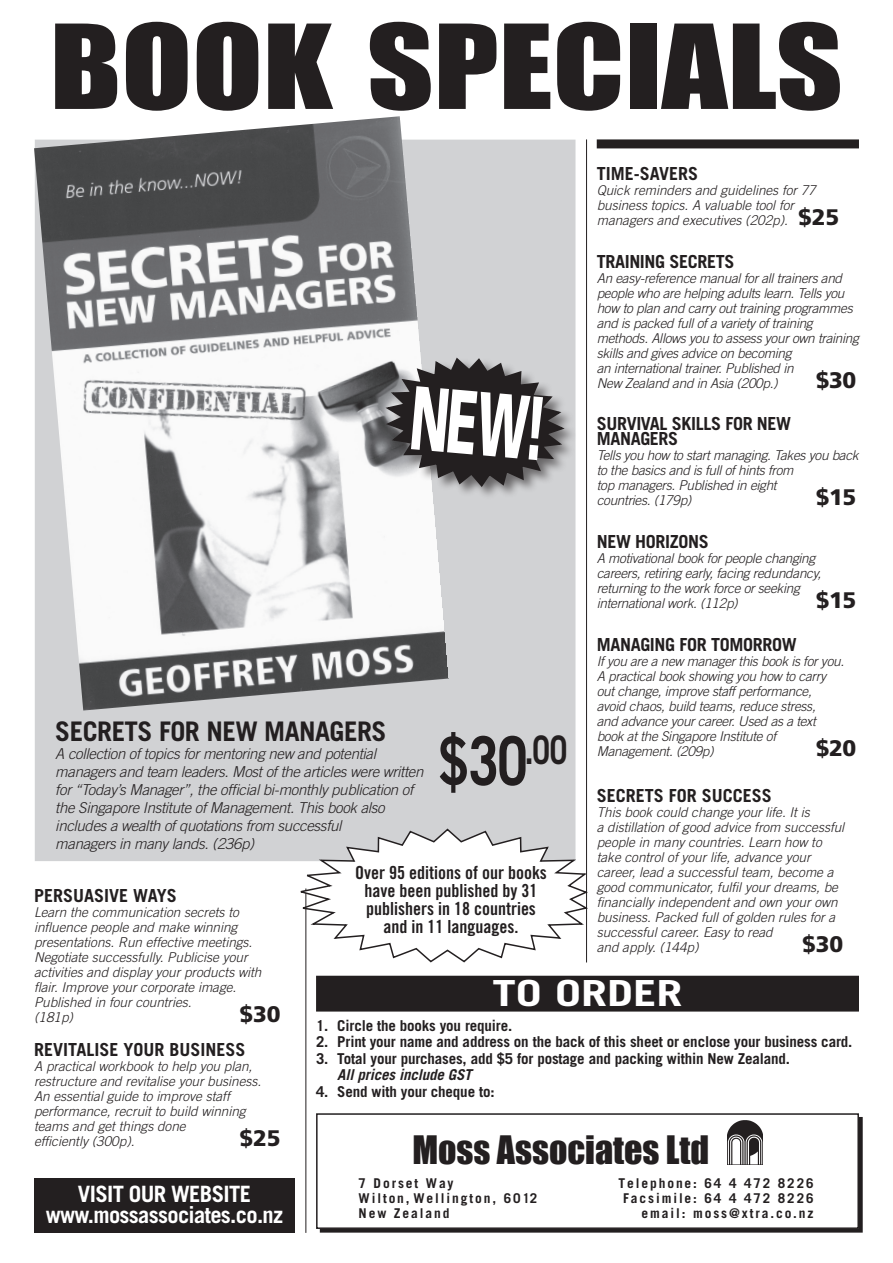
<style>
.page{position:relative;width:893px;height:1263px;background:#fff}
.page>*{position:absolute;margin:0;border:0;box-sizing:border-box;transform-origin:0 0}
.t1{font:108px "Impact";color:#231f20;scale:1.2 1}
.t2{font:700 67.5px "Trade Gothic";color:#231f20;scale:.8 1}
.t3{font:36px "Impact";color:#231f20}
.t4{font:700 36px "Trade Gothic";color:#fff;scale:1.3 1}
.t5{font:700 27px "Trade Gothic";letter-spacing:-.02em;color:#231f20}
.t6{font:700 22.5px/21px "Trade Gothic";letter-spacing:-.03em;color:#fff}
.t7{font:900 22.5px "Frutiger";letter-spacing:-.02em;color:#231f20}
.t8{font:18px/18px "Trade Gothic Bold Cond Twenty";color:#231f20;text-align:center}
.t9{font:700 18px "Trade Gothic";letter-spacing:-.02em;color:#231f20}
.t10{font:700 18px "Trade Gothic";color:#231f20}
.t11{font:italic 300 15px/18px "Trade Gothic";letter-spacing:-.02em;color:#231f20}
.t12{font:700 15px "Trade Gothic";letter-spacing:-.01em;color:#231f20}
.t13{font:italic 700 15px "Trade Gothic";letter-spacing:-.01em;color:#231f20}
.t14{font:italic 300 13.5px/15px "Trade Gothic";color:#231f20}
.t15{font:italic 300 13.5px/15px "Trade Gothic";letter-spacing:-.02em;color:#231f20}
.t16{font:700 13.5px "Trade Gothic";letter-spacing:.14em;color:#231f20}
.s1{font-family:"Frutiger";font-weight:900;font-style:normal;font-size:22.5px}
</style>
<div class="page">
<div style="left:35px;top:140px;width:540px;height:721px;background:#d1d2d4"></div>
<div style="left:34px;top:1179px;width:261px;height:54px;background:#231f20"></div>
<hr style="left:305px;top:888px;width:1px;height:345px;background:#231f20">
<hr style="left:586px;top:139px;width:1px;height:823px;background:#231f20">
<div style="left:320px;top:1117px;width:543px;height:115px;border:2px solid #231f20"></div>
<div style="left:317px;top:1114px;width:541px;height:114px;background:#fff"></div>
<div style="left:316px;top:1113px;width:543px;height:116px;border:2px solid #231f20"></div>
<div style="left:597px;top:139px;width:262px;height:9px;background:#231f20"></div>
<div style="left:317px;top:976px;width:541px;height:35px;background:#231f20"></div>
<img style="left:727px;top:1120px;width:36px;height:45px">
<svg style="left:300px;top:827px;width:288px;height:137px"></svg>
<img style="left:34px;top:116px;width:415px;height:594px">
<div style="left:385px;top:357px;width:193px;height:143px;background:#231f20;opacity:.6"></div>
<svg style="left:379px;top:346px;width:192px;height:152px"></svg>
<h1 class="t1" style="left:50px;top:0;width:662px">BOOK SPECIALS</h1>
<h3 class="t10" style="left:597px;top:162px;width:103px">TIME-SAVERS</h3>
<p class="t14" style="left:597px;top:182px;width:244px">Quick reminders and guidelines for 77 business topics. A valuable tool for managers and executives (202p). <span class="s1">$25</span></p>
<h3 class="t9" style="left:597px;top:250px;width:139px">TRAINING SECRETS</h3>
<p class="t15" style="left:597px;top:270px;width:264px">An easy-reference manual for all trainers and people who are helping adults learn. Tells you how to plan and carry out training programmes and is packed full of a variety of training methods. Allows you to assess your own training skills and gives advice on becoming<br>an international trainer. Published in<br>New Zealand and in Asia (200p.)</p>
<h3 class="t7" style="left:816px;top:366px;width:42px">$30</h3>
<h3 class="t9" style="left:597px;top:413px;width:40px">Surviva</h3>
<h3 class="t9" style="left:660px;top:413px;width:130px">l Skills for New</h3>
<h3 class="t9" style="left:597px;top:428px;width:25px">Manag</h3>
<h3 class="t9" style="left:650px;top:428px;width:28px">ers</h3>
<p class="t15" style="left:597px;top:448px;width:263px">Tells you how to start managing. Takes you back to the basics and is full of hints from<br>top managers. Published in eight<br>countries. (179p)</p>
<h3 class="t7" style="left:816px;top:484px;width:42px">$15</h3>
<h3 class="t9" style="left:597px;top:531px;width:102px">New Horizons</h3>
<p class="t15" style="left:597px;top:551px;width:226px">A motivational book for people changing careers, retiring early, facing redundancy, returning to the work force or seeking international work. (112p)</p>
<h3 class="t7" style="left:816px;top:587px;width:42px">$15</h3>
<h3 class="t9" style="left:597px;top:633px;width:24px">Managing</h3>
<h3 class="t9" style="left:680px;top:633px;width:116px">for Tomorrow</h3>
<p class="t15" style="left:597px;top:653px;width:249px">If you are a new manager this book is for you.<br>A practical book showing you how to carry out change, improve staff performance,<br>avoid chaos, build teams, reduce stress,<br>and advance your career. Used as a text book at the Singapore Institute of Management. (209p)</p>
<h3 class="t5" style="left:55px;top:715px;width:333px">SECRETS FOR NEW MANAGERS</h3>
<p class="t11" style="left:55px;top:744px;width:370px">A collection of topics for mentoring new and potential managers and team leaders. Most of the articles were written for “Today’s Manager”, the official bi-monthly publication of the Singapore Institute of Management. This book also includes a wealth of quotations from successful<br>managers in many lands. (236p)</p>
<h2 class="t2" style="left:439px;top:719px;width:162px">$30<sup>.00</sup></h2>
<h3 class="t7" style="left:816px;top:734px;width:42px">$20</h3>
<h3 class="t10" style="left:597px;top:784px;width:177px">SECRETS FOR SUCCESS</h3>
<p class="t14" style="left:597px;top:804px;width:249px">This book could change your life. It is<br>a distillation of good advice from successful people in many countries. Learn how to take control of your life, advance your career, lead a successful team, become a good communicator, fulfil your dreams, be financially independent and own your own business. Packed full of golden rules for a successful career. Easy to read<br>and apply. (144p)</p>
<h3 class="t8" style="left:355px;top:863px;width:193px">Over 95 editions of our books have been published by 31 publishers in 18 countries and in 11 languages.</h3>
<h3 class="t10" style="left:34px;top:885px;width:144px">PERSUASIVE WAYS</h3>
<p class="t14" style="left:34px;top:905px;width:229px">Learn the communication secrets to influence people and make winning presentations. Run effective meetings.<br>Negotiate successfully. Publicise your activities and display your products with flair. Improve your corporate image.<br>Published in four countries.<br>(181p)</p>
<h3 class="t7" style="left:802px;top:930px;width:43px">$30</h3>
<h3 class="t4" style="left:493px;top:971px;width:148px">To Order</h3>
<p class="t12" style="left:316px;top:1016px;width:198px">1. Circle the books you require.</p>
<p class="t12" style="left:316px;top:1033px;width:538px">2. Print your name and address on the back of this sheet or enclose your business card.</p>
<p class="t12" style="left:316px;top:1049px;width:475px">3. Total your purchases, add $5 for postage and packing within New Zealand.</p>
<p class="t13" style="left:337px;top:1066px;width:136px">All prices include GST</p>
<p class="t12" style="left:316px;top:1082px;width:180px">4. Send with your cheque to:</p>
<h3 class="t3" style="left:412px;top:1128px;width:298px">Moss Associates Ltd</h3>
<p class="t16" style="left:359px;top:1174px;width:97px">7 D orset Way</p>
<p class="t16" style="left:618px;top:1174px;width:197px">Telephone: 64 4 472 8226</p>
<p class="t16" style="left:359px;top:1189px;width:180px">Wilton, Wellington, 6012</p>
<p class="t16" style="left:623px;top:1189px;width:192px">Facsimile: 64 4 472 8226</p>
<p class="t16" style="left:359px;top:1204px;width:92px">New Zealand</p>
<p class="t16" style="left:642px;top:1204px;width:173px">email: moss@xtra.co.nz</p>
<h3 class="t7" style="left:239px;top:1001px;width:43px">$30</h3>
<h3 class="t10" style="left:34px;top:1039px;width:111px">REVITALISE YOUR</h3>
<h3 class="t9" style="left:169px;top:1039px;width:78px">BUSINESS</h3>
<p class="t14" style="left:34px;top:1059px;width:229px">A practical workbook to help you plan, restructure and revitalise your business.<br>An essential guide to improve staff performance, recruit to build winning teams and get things done<br>efficiently (300p).</p>
<h3 class="t7" style="left:239px;top:1125px;width:43px">$25</h3>
<h3 class="t6" style="left:46px;top:1183px;width:239px;text-indent:83px">our website www.mossassociates.co.nz</h3>
<h3 class="t6" style="left:78px;top:1183px;width:21px">Visit</h3>
</div>
